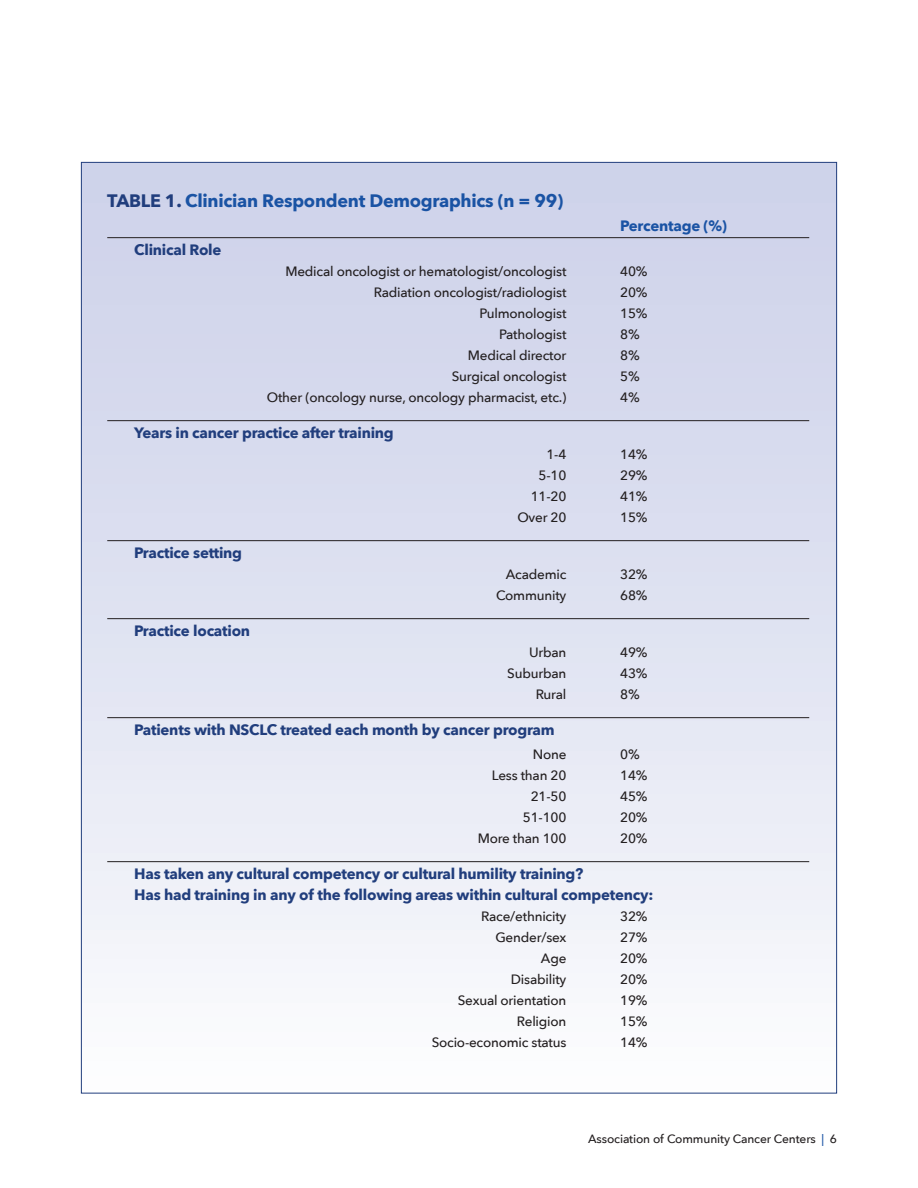
<style>
.page{position:relative;width:918px;height:1188px;background:#fff}
.page>*{position:absolute;margin:0;border:0;box-sizing:border-box;transform-origin:0 0}
.t1{font:700 18px "Avenir Next";letter-spacing:-.015em;color:#1a53a4}
.t2{font:700 15px/21px "Avenir Next";letter-spacing:-.015em;color:#213e7d}
.t3{font:700 15px "Avenir Next";letter-spacing:-.015em;color:#1a53a4}
.t4{font:500 13.5px "Avenir Next";letter-spacing:-.015em;color:#231f20}
.t5{font:500 12px "Avenir Next";letter-spacing:-.01em;color:#231f20}
.s1{color:#213e7d}
.s2{color:#1a53a4}
</style>
<div class="page">
<div style="left:81px;top:162px;width:756px;height:932px;background:linear-gradient(to bottom,#cacfe8,#f9fafc)"></div>
<hr style="left:107px;top:237px;width:702px;height:1px;background:#231f20">
<hr style="left:107px;top:420px;width:702px;height:1px;background:#231f20">
<hr style="left:107px;top:540px;width:702px;height:1px;background:#231f20">
<hr style="left:107px;top:618px;width:702px;height:1px;background:#231f20">
<hr style="left:107px;top:717px;width:702px;height:1px;background:#231f20">
<hr style="left:107px;top:861px;width:702px;height:1px;background:#231f20">
<h1 class="t1" style="left:107px;top:185px;width:458px"><span class="s1">TABLE 1.</span> Clinician Respondent Demographics (n = 99)</h1>
<p class="t2" style="left:134px;top:239px;width:89px">Clinical Role</p>
<p class="t3" style="left:620px;top:213px;width:108px">Percentage (%)</p>
<p class="t4" style="left:285px;top:260px;width:283px">Medical oncologist or hematologist/oncologist</p>
<p class="t4" style="left:620px;top:260px;width:29px">40%</p>
<p class="t4" style="left:374px;top:281px;width:194px">Radiation oncologist/radiologist</p>
<p class="t4" style="left:620px;top:281px;width:29px">20%</p>
<p class="t4" style="left:480px;top:302px;width:88px">Pulmonologist</p>
<p class="t4" style="left:620px;top:302px;width:29px">15%</p>
<p class="t4" style="left:499px;top:323px;width:69px">Pathologist</p>
<p class="t4" style="left:620px;top:323px;width:21px">8%</p>
<p class="t4" style="left:468px;top:344px;width:100px">Medical director</p>
<p class="t4" style="left:620px;top:344px;width:21px">8%</p>
<p class="t4" style="left:452px;top:365px;width:116px">Surgical oncologist</p>
<p class="t4" style="left:620px;top:365px;width:21px">5%</p>
<p class="t4" style="left:267px;top:386px;width:301px">Other (oncology nurse, oncology pharmacist, etc.)</p>
<p class="t4" style="left:620px;top:386px;width:21px">4%</p>
<p class="t2" style="left:134px;top:422px;width:261px">Years in cancer practice after training</p>
<p class="t4" style="left:546px;top:443px;width:21px">1-4</p>
<p class="t4" style="left:620px;top:443px;width:29px">14%</p>
<p class="t4" style="left:539px;top:464px;width:29px">5-10</p>
<p class="t4" style="left:620px;top:464px;width:29px">29%</p>
<p class="t4" style="left:531px;top:485px;width:37px">11-20</p>
<p class="t4" style="left:620px;top:485px;width:29px">41%</p>
<p class="t4" style="left:517px;top:506px;width:51px">Over 20</p>
<p class="t4" style="left:620px;top:506px;width:29px">15%</p>
<p class="t2" style="left:134px;top:542px;width:109px">Practice setting</p>
<p class="t4" style="left:506px;top:563px;width:62px">Academic</p>
<p class="t4" style="left:620px;top:563px;width:29px">32%</p>
<p class="t4" style="left:496px;top:584px;width:72px">Community</p>
<p class="t4" style="left:620px;top:584px;width:29px">68%</p>
<p class="t2" style="left:134px;top:620px;width:117px">Practice location</p>
<p class="t4" style="left:529px;top:641px;width:39px">Urban</p>
<p class="t4" style="left:620px;top:641px;width:29px">49%</p>
<p class="t4" style="left:507px;top:662px;width:61px">Suburban</p>
<p class="t4" style="left:620px;top:662px;width:29px">43%</p>
<p class="t4" style="left:536px;top:683px;width:32px">Rural</p>
<p class="t4" style="left:620px;top:683px;width:21px">8%</p>
<p class="t2" style="left:134px;top:719px;width:422px">Patients with NSCLC treated each month by cancer program</p>
<p class="t4" style="left:533px;top:743px;width:35px">None</p>
<p class="t4" style="left:620px;top:743px;width:21px">0%</p>
<p class="t4" style="left:492px;top:764px;width:76px">Less than 20</p>
<p class="t4" style="left:620px;top:764px;width:29px">14%</p>
<p class="t4" style="left:531px;top:785px;width:37px">21-50</p>
<p class="t4" style="left:620px;top:785px;width:29px">45%</p>
<p class="t4" style="left:523px;top:806px;width:45px">51-100</p>
<p class="t4" style="left:620px;top:806px;width:29px">20%</p>
<p class="t4" style="left:478px;top:827px;width:90px">More than 100</p>
<p class="t4" style="left:620px;top:827px;width:29px">20%</p>
<p class="t2" style="left:134px;top:863px;width:521px">Has taken any cultural competency or cultural humility training?<br>Has had training in any of the following areas within cultural competency:</p>
<p class="t4" style="left:481px;top:905px;width:87px">Race/ethnicity</p>
<p class="t4" style="left:620px;top:905px;width:29px">32%</p>
<p class="t4" style="left:495px;top:926px;width:73px">Gender/sex</p>
<p class="t4" style="left:620px;top:926px;width:29px">27%</p>
<p class="t4" style="left:541px;top:947px;width:27px">Age</p>
<p class="t4" style="left:620px;top:947px;width:29px">20%</p>
<p class="t4" style="left:511px;top:968px;width:57px">Disability</p>
<p class="t4" style="left:620px;top:968px;width:29px">20%</p>
<p class="t4" style="left:458px;top:989px;width:110px">Sexual orientation</p>
<p class="t4" style="left:620px;top:989px;width:29px">19%</p>
<p class="t4" style="left:517px;top:1010px;width:51px">Religion</p>
<p class="t4" style="left:620px;top:1010px;width:29px">15%</p>
<p class="t4" style="left:432px;top:1031px;width:136px">Socio-economic status</p>
<p class="t4" style="left:620px;top:1031px;width:29px">14%</p>
<p class="t5" style="left:588px;top:1129px;width:250px">Association of Community Cancer Centers <span class="s2">|</span> 6</p>
</div>
